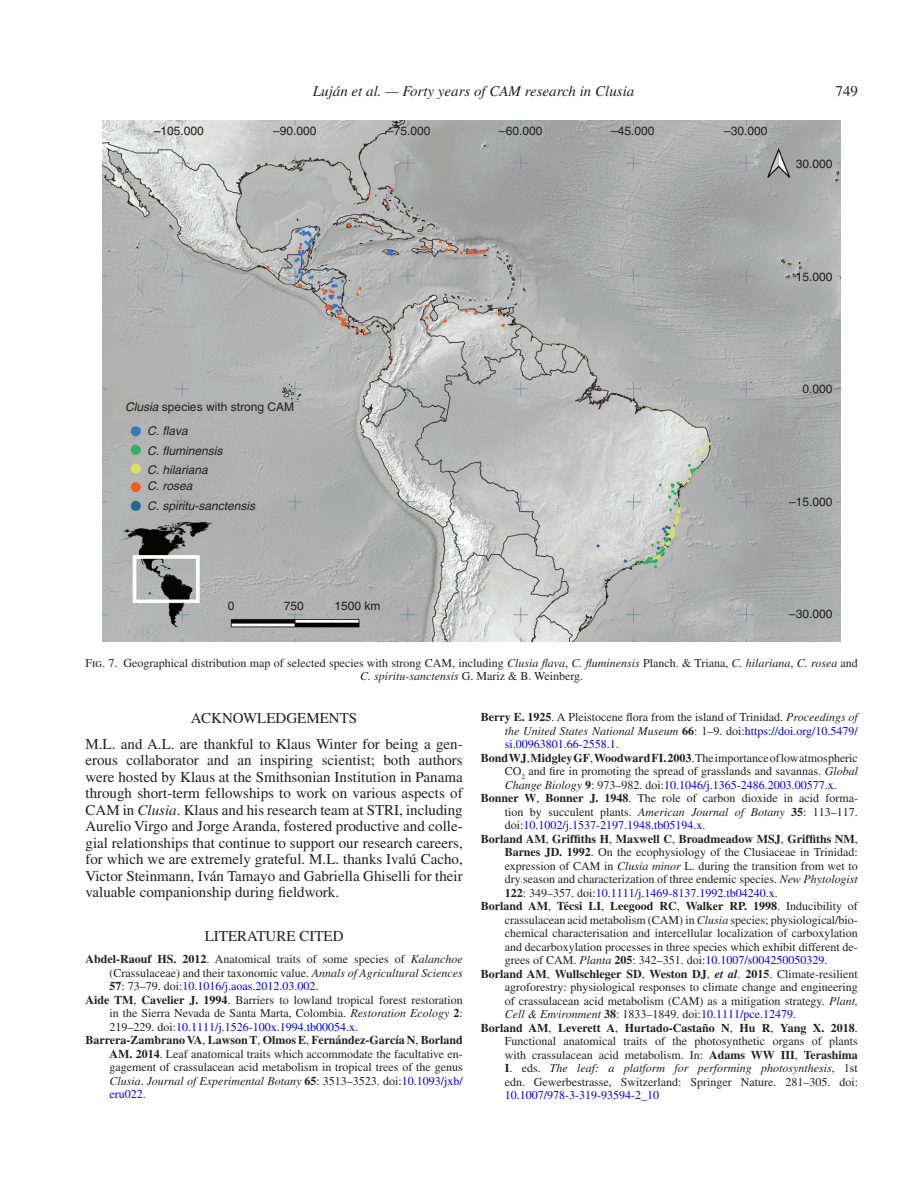
<style>
.page{position:relative;width:918px;height:1186px;background:#fff}
.page>*{position:absolute;margin:0;border:0;box-sizing:border-box;transform-origin:0 0}
.t1{font:15px/16.5px "Times LT Std";color:#231f20;text-align:center}
.t2{font:italic 15px "Times LT Std";color:#231f20}
.t3{font:12px/13.5px "Times LT Std";color:#231f20;text-align:center}
.t4{font:12px "Times LT Std";color:#00f}
.t5{font:700 12px "Times LT Std";color:#231f20}
.t6{font:italic 12px "Times LT Std";color:#231f20}
.t7{font:12px/23.9px "Helvetica";color:#231f20}
.t8{font:italic 12px/18.8px "Helvetica";color:#231f20}
.s1{font-style:italic}
.s2{font-weight:700}
.s3{font-weight:700;color:#231f20}
.s4{color:#231f20}
.s5{font-weight:400}
.s6{font-style:normal}
.s7{font-weight:700;font-style:normal}
.s8{font-style:normal;color:#00f}
.s9{font-style:italic;color:#231f20}
.s10{color:#00f}
</style>
<div class="page">
<img style="left:103px;top:120px;width:738px;height:522px">
<p class="t2" style="left:313px;top:83px;width:323px">Luján et al. — Forty years of CAM research in Clusia</p>
<p class="t1" style="left:836px;top:83px;width:24px">749</p>
<p class="t7" style="left:154px;top:119px;width:52px">–105.000</p>
<p class="t7" style="left:273px;top:119px;width:45px">–90.000</p>
<p class="t7" style="left:387px;top:119px;width:45px">–75.000</p>
<p class="t7" style="left:499px;top:119px;width:45px">–60.000</p>
<p class="t7" style="left:611px;top:119px;width:45px">–45.000</p>
<p class="t7" style="left:724px;top:119px;width:45px">–30.000</p>
<p class="t7" style="left:796px;top:152px;width:38px">30.000</p>
<p class="t7" style="left:796px;top:264px;width:38px">15.000</p>
<p class="t7" style="left:147px;top:395px;width:148px;text-indent:-22px"><span class="s1">Clusia</span> species with strong CAM<br><span class="s1">C. flava</span></p>
<p class="t8" style="left:147px;top:441px;width:77px">C. fluminensis<br>C. hilariana</p>
<p class="t8" style="left:147px;top:476px;width:110px;line-height:19.2px">C. rosea<br>C. spiritu-sanctensis</p>
<p class="t7" style="left:228px;top:594px;width:8px">0</p>
<p class="t7" style="left:284px;top:594px;width:22px">750</p>
<p class="t7" style="left:335px;top:594px;width:48px">1500 km</p>
<p class="t7" style="left:802px;top:377px;width:32px">0.000</p>
<p class="t7" style="left:789px;top:489px;width:45px">–15.000</p>
<p class="t7" style="left:789px;top:602px;width:45px">–30.000</p>
<p class="t3" style="left:85px;top:656px;width:774px">Fig. 7. Geographical distribution map of selected species with strong CAM, including <span class="s1">Clusia flava</span>, <span class="s1">C. fluminensis</span> Planch. &amp; Triana, <span class="s1">C. hilariana</span>, <span class="s1">C. rosea</span> and<br><span class="s1">C. spiritu-sanctensis</span> G. Mariz &amp; B. Weinberg.</p>
<p class="t1" style="left:86px;top:705px;width:379px;line-height:25.5px">ACKNOWLEDGEMENTS<br>M.L. and A.L. are thankful to Klaus Winter for being a gen-</p>
<p class="t1" style="left:86px;top:752px;width:379px;text-align:justify">erous collaborator and an inspiring scientist; both authors were hosted by Klaus at the Smithsonian Institution in Panama through short-term fellowships to work on various aspects of CAM in <span class="s1">Clusia</span>. Klaus and his research team at STRI, including Aurelio Virgo and Jorge Aranda, fostered productive and colle&shy;gial relationships that continue to support our research careers, for which we are extremely grateful. M.L. thanks Ivalú Cacho, Victor Steinmann, Iván Tamayo and Gabriella Ghiselli for their valuable companionship during fieldwork.</p>
<p class="t1" style="left:205px;top:927px;width:140px">LITERATURE CITED</p>
<p class="t3" style="left:86px;top:952px;width:379px"><span class="s2">Abdel-Raouf HS. 2012</span>. Anatomical traits of some species of <span class="s1">Kalanchoe</span></p>
<p class="t3" style="left:110px;top:966px;width:355px">(Crassulaceae) and their taxonomic value. <span class="s1">Annals of Agricultural Sciences</span></p>
<p class="t4" style="left:110px;top:980px;width:211px"><span class="s3">57</span><span class="s4">: 73–79. doi:</span>10.1016/j.aoas.2012.03.002<span class="s4">.</span></p>
<p class="t3" style="left:86px;top:993px;width:379px"><span class="s2">Aide TM</span>, <span class="s2">Cavelier J. 1994</span>. Barriers to lowland tropical forest restoration</p>
<p class="t3" style="left:109px;top:1006px;width:355px">in the Sierra Nevada de Santa Marta, Colombia. <span class="s1">Restoration Ecology</span> <span class="s2">2</span>:</p>
<p class="t4" style="left:109px;top:1020px;width:250px"><span class="s4">219–229. doi:</span>10.1111/j.1526-100x.1994.tb00054.x<span class="s4">.</span></p>
<p class="t5" style="left:85px;top:1033px;width:379px">Barrera-Zambrano VA<span class="s5">,</span> Lawson T<span class="s5">,</span> Olmos E<span class="s5">,</span> Fernández-García N<span class="s5">,</span> Borland</p>
<p class="t3" style="left:110px;top:1047px;width:355px"><span class="s2">AM. 2014</span>. Leaf anatomical traits which accommodate the facultative en-</p>
<p class="t3" style="left:110px;top:1060px;width:355px">gagement of crassulacean acid metabolism in tropical trees of the genus</p>
<p class="t6" style="left:110px;top:1074px;width:355px">Clusia<span class="s6">.</span> Journal of Experimental Botany <span class="s7">65</span><span class="s6">: 3513–3523. doi:</span><span class="s8">10.1093/jxb/</span></p>
<p class="t4" style="left:109px;top:1088px;width:38px">eru022<span class="s4">.</span></p>
<p class="t3" style="left:481px;top:710px;width:379px"><span class="s2">Berry E. 1925</span>. A Pleistocene flora from the island of Trinidad. <span class="s1">Proceedings of</span></p>
<p class="t6" style="left:505px;top:724px;width:355px">the United States National Museum <span class="s7">66</span><span class="s6">: 1–9. doi:</span><span class="s8">https://doi.org/10.5479/</span></p>
<p class="t4" style="left:505px;top:737px;width:115px">si.00963801.66-2558.1<span class="s4">.</span></p>
<p class="t3" style="left:481px;top:751px;width:379px"><span class="s2">Bond WJ</span>, <span class="s2">Midgley GF</span>, <span class="s2">Woodward FI.2003</span>. The importance of low atmospheric</p>
<p class="t3" style="left:505px;top:764px;width:355px">CO<sub>2</sub> and fire in promoting the spread of grasslands and savannas. <span class="s1">Global</span></p>
<p class="t4" style="left:505px;top:778px;width:334px"><span class="s9">Change Biology</span> <span class="s3">9</span><span class="s4">: 973–982. doi:</span>10.1046/j.1365-2486.2003.00577.x<span class="s4">.</span></p>
<p class="t3" style="left:481px;top:791px;width:379px"><span class="s2">Bonner W</span>, <span class="s2">Bonner J. 1948</span>. The role of carbon dioxide in acid forma-</p>
<p class="t3" style="left:505px;top:805px;width:355px">tion by succulent plants. <span class="s1">American Journal of Botany</span> <span class="s2">35</span>: 113–117.</p>
<p class="t4" style="left:505px;top:818px;width:202px"><span class="s4">doi:</span>10.1002/j.1537-2197.1948.tb05194.x<span class="s4">.</span></p>
<p class="t5" style="left:481px;top:832px;width:379px">Borland AM<span class="s5">,</span> Griffiths H<span class="s5">,</span> Maxwell C<span class="s5">,</span> Broadmeadow MSJ<span class="s5">,</span> Griffiths NM<span class="s5">,</span></p>
<p class="t3" style="left:505px;top:845px;width:355px"><span class="s2">Barnes JD. 1992</span>. On the ecophysiology of the Clusiaceae in Trinidad:</p>
<p class="t3" style="left:505px;top:859px;width:355px">expression of CAM in <span class="s1">Clusia minor</span> L. during the transition from wet to</p>
<p class="t3" style="left:505px;top:872px;width:355px">dry season and characterization of three endemic species. <span class="s1">New Phytologist</span></p>
<p class="t4" style="left:505px;top:886px;width:275px"><span class="s3">122</span><span class="s4">: 349–357. doi:</span>10.1111/j.1469-8137.1992.tb04240.x<span class="s4">.</span></p>
<p class="t5" style="left:481px;top:899px;width:379px">Borland AM<span class="s5">,</span> Técsi LI<span class="s5">,</span> Leegood RC<span class="s5">,</span> Walker RP. 1998<span class="s5">. Inducibility of</span></p>
<p class="t3" style="left:505px;top:913px;width:355px">crassulacean acid metabolism (CAM) in <span class="s1">Clusia</span> species; physiological/bio-</p>
<p class="t3" style="left:505px;top:926px;width:355px">chemical characterisation and intercellular localization of carboxylation</p>
<p class="t3" style="left:505px;top:940px;width:355px">and decarboxylation processes in three species which exhibit different de-</p>
<p class="t3" style="left:505px;top:953px;width:324px">grees of CAM. <span class="s1">Planta</span> <span class="s2">205</span>: 342–351. doi:<span class="s10">10.1007/s004250050329</span>.</p>
<p class="t5" style="left:481px;top:967px;width:379px">Borland AM<span class="s5">,</span> Wullschleger SD<span class="s5">,</span> Weston DJ<span class="s5">,</span> <span class="s1">et al</span><span class="s5">.</span> 2015<span class="s5">. Climate-resilient</span></p>
<p class="t3" style="left:505px;top:980px;width:355px">agroforestry: physiological responses to climate change and engineering</p>
<p class="t3" style="left:505px;top:994px;width:355px">of crassulacean acid metabolism (CAM) as a mitigation strategy. <span class="s1">Plant,</span></p>
<p class="t4" style="left:505px;top:1007px;width:293px"><span class="s9">Cell &amp; Environment</span> <span class="s3">38</span><span class="s4">: 1833–1849. doi:</span>10.1111/pce.12479<span class="s4">.</span></p>
<p class="t5" style="left:481px;top:1021px;width:379px">Borland AM<span class="s5">,</span> Leverett A<span class="s5">,</span> Hurtado-Castaño N<span class="s5">,</span> Hu R<span class="s5">,</span> Yang X. 2018<span class="s5">.</span></p>
<p class="t3" style="left:505px;top:1034px;width:355px">Functional anatomical traits of the photosynthetic organs of plants</p>
<p class="t3" style="left:505px;top:1048px;width:355px">with crassulacean acid metabolism. In: <span class="s2">Adams WW III</span>, <span class="s2">Terashima</span></p>
<p class="t6" style="left:505px;top:1062px;width:355px"><span class="s7">I</span><span class="s6">. eds.</span> The leaf: a platform for performing photosynthesis<span class="s6">, 1st</span></p>
<p class="t3" style="left:505px;top:1075px;width:355px">edn. Gewerbestrasse, Switzerland: Springer Nature. 281–305. doi:</p>
<p class="t4" style="left:505px;top:1088px;width:156px">10.1007/978-3-319-93594-2_10</p>
</div>
